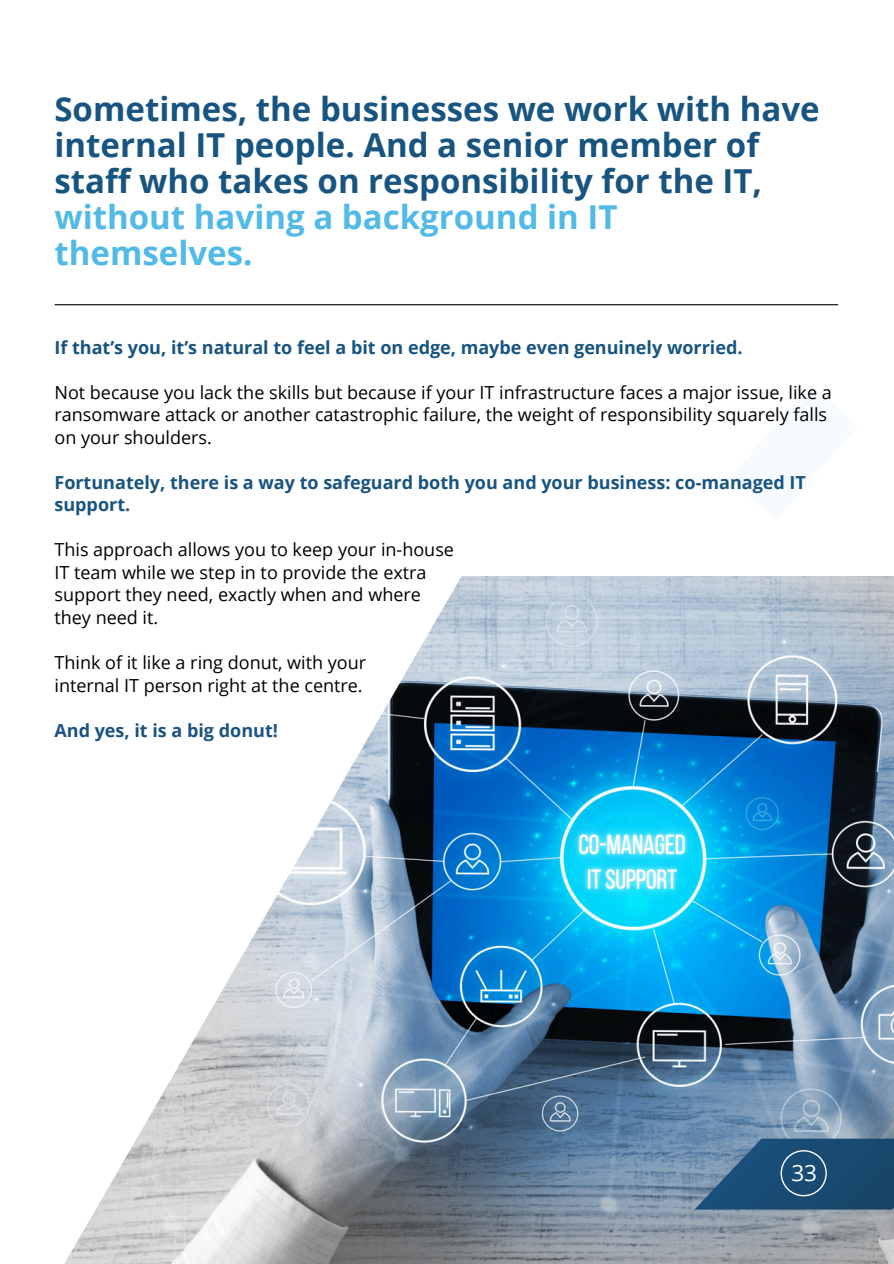
<style>
.page{position:relative;width:894px;height:1264px;background:#fff}
.page>*{position:absolute;margin:0;border:0;box-sizing:border-box;transform-origin:0 0}
.t1{font:700 33px/36px "Open Sans";color:#175480}
.t2{font:700 33px/36px "Open Sans";color:#52bae6}
.t3{font:22.5px "Open Sans";color:#fff}
.t4{font:18px/22.5px "Open Sans";color:#000}
.t5{font:700 18px/22.5px "Open Sans";color:#175480}
.t6{font:700 18px "Open Sans";color:#1a5381}
</style>
<div class="page">
<img style="left:463px;top:576px;width:430px;height:687px">
<svg style="left:65px;top:576px;width:398px;height:687px"></svg>
<svg style="left:694px;top:1138px;width:199px;height:71px"></svg>
<img style="left:551px;top:806px;width:161px;height:116px">
<hr style="left:55px;top:304px;width:782px;height:1px;background:#000">
<h1 class="t1" style="left:54px;top:91px;width:766px">Sometimes, the businesses we work with have internal IT people. And a senior member of staff who takes on responsibility for the IT,</h1>
<h1 class="t2" style="left:54px;top:199px;width:564px">without having a background in IT themselves.</h1>
<p class="t5" style="left:54px;top:335px;width:689px">If that’s you, it’s natural to feel a bit on edge, maybe even genuinely worried.</p>
<p class="t4" style="left:54px;top:380px;width:778px">Not because you lack the skills but because if your IT infrastructure faces a major issue, like a ransomware attack or another catastrophic failure, the weight of responsibility squarely falls on your shoulders.</p>
<p class="t5" style="left:54px;top:470px;width:752px">Fortunately, there is a way to safeguard both you and your business: co-managed IT support.</p>
<p class="t4" style="left:54px;top:538px;width:401px">This approach allows you to keep your in-house IT team while we step in to provide the extra support they need, exactly when and where they need it.</p>
<p class="t4" style="left:54px;top:650px;width:313px">Think of it like a ring donut, with your internal IT person right at the centre.</p>
<p class="t6" style="left:54px;top:717px;width:225px">And yes, it is a big donut!</p>
<p class="t3" style="left:791px;top:1157px;width:27px">33</p>
</div>
